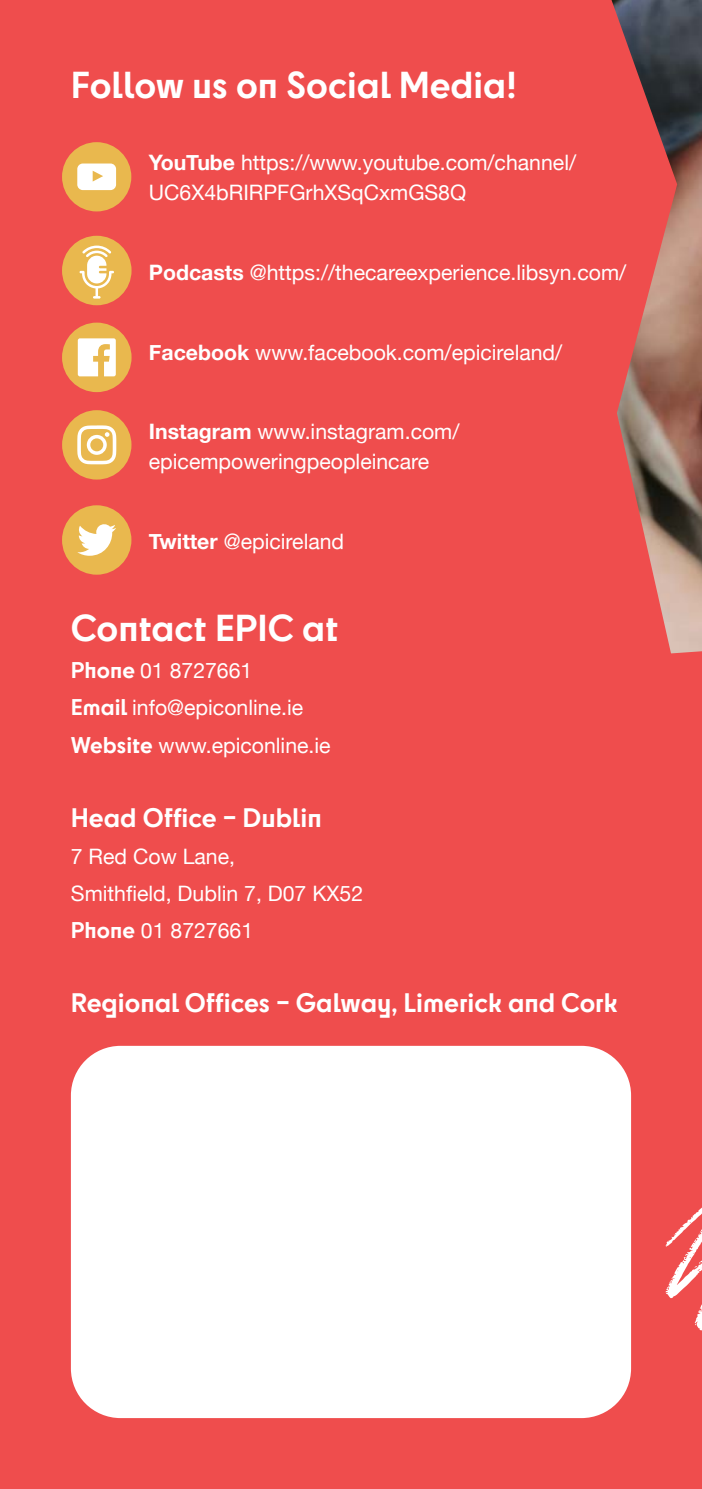
<style>
.page{position:relative;width:702px;height:1489px;background:#fff}
.page>*{position:absolute;margin:0;border:0;box-sizing:border-box;transform-origin:0 0}
.t1{font:700 35px "Cy";color:#fff}
.t2{font:700 25px "Cy";color:#fff}
.t3{font:21.25px/37px "Helvetica Neue";color:#fff}
.s1{font-weight:700}
.s2{font-family:"Cy";font-weight:700}
</style>
<div class="page">
<div style="left:0;top:0;width:701px;height:1488px;background:#ef4d4d"></div>
<div style="left:62px;top:142px;width:69px;height:69px;background:#e9b84e;border-radius:50%"></div>
<svg style="left:77px;top:163px;width:39px;height:27px"></svg>
<div style="left:62px;top:322px;width:69px;height:70px;background:#e9b84e;border-radius:50%"></div>
<svg style="left:78px;top:338px;width:38px;height:38px"></svg>
<div style="left:62px;top:410px;width:69px;height:69px;background:#e9b84e;border-radius:50%"></div>
<svg style="left:77px;top:425px;width:39px;height:39px"></svg>
<div style="left:62px;top:505px;width:69px;height:69px;background:#e9b84e;border-radius:50%"></div>
<svg style="left:77px;top:524px;width:39px;height:31px"></svg>
<div style="left:62px;top:236px;width:69px;height:69px;background:#e9b84e;border-radius:50%"></div>
<svg style="left:79px;top:245px;width:35px;height:53px"></svg>
<img style="left:611px;top:0;width:91px;height:651px">
<svg style="left:665px;top:651px;width:37px;height:837px"></svg>
<div style="left:71px;top:1045px;width:560px;height:372px;background:#fff;border-radius:50px"></div>
<p class="t1" style="left:71px;top:58px;width:447px">Follow us on Social Media!</p>
<p class="t3" style="left:149px;top:149px;width:429px;line-height:30px"><span class="s1">YouTube</span> https://www.youtube.com/channel/<br>UC6X4bRIRPFGrhXSqCxmGS8Q</p>
<p class="t3" style="left:149px;top:255px;width:479px"><span class="s1">Podcasts</span> @https://thecareexperience.libsyn.com/</p>
<p class="t3" style="left:149px;top:335px;width:415px"><span class="s1">Facebook</span> www.facebook.com/epicireland/</p>
<p class="t3" style="left:149px;top:418px;width:312px;line-height:30px"><span class="s1">Instagram</span> www.instagram.com/ epicempoweringpeopleincare</p>
<p class="t3" style="left:149px;top:524px;width:197px"><span class="s1">Twitter</span> @epicireland</p>
<p class="t1" style="left:71px;top:601px;width:269px">Contact EPIC at</p>
<p class="t3" style="left:71px;top:653px;width:261px"><span class="s2">Phone</span> 01 8727661<br><span class="s2">Email</span> info@epiconline.ie<br><span class="s2">Website</span> www.epiconline.ie</p>
<p class="t2" style="left:71px;top:798px;width:252px">Head Office – Dublin</p>
<p class="t3" style="left:71px;top:839px;width:294px">7 Red Cow Lane,<br>Smithfield, Dublin 7, D07 KX52<br><span class="s2">Phone</span> 01 8727661</p>
<p class="t2" style="left:71px;top:983px;width:548px">Regional Offices – Galway, Limerick and Cork</p>
</div>
